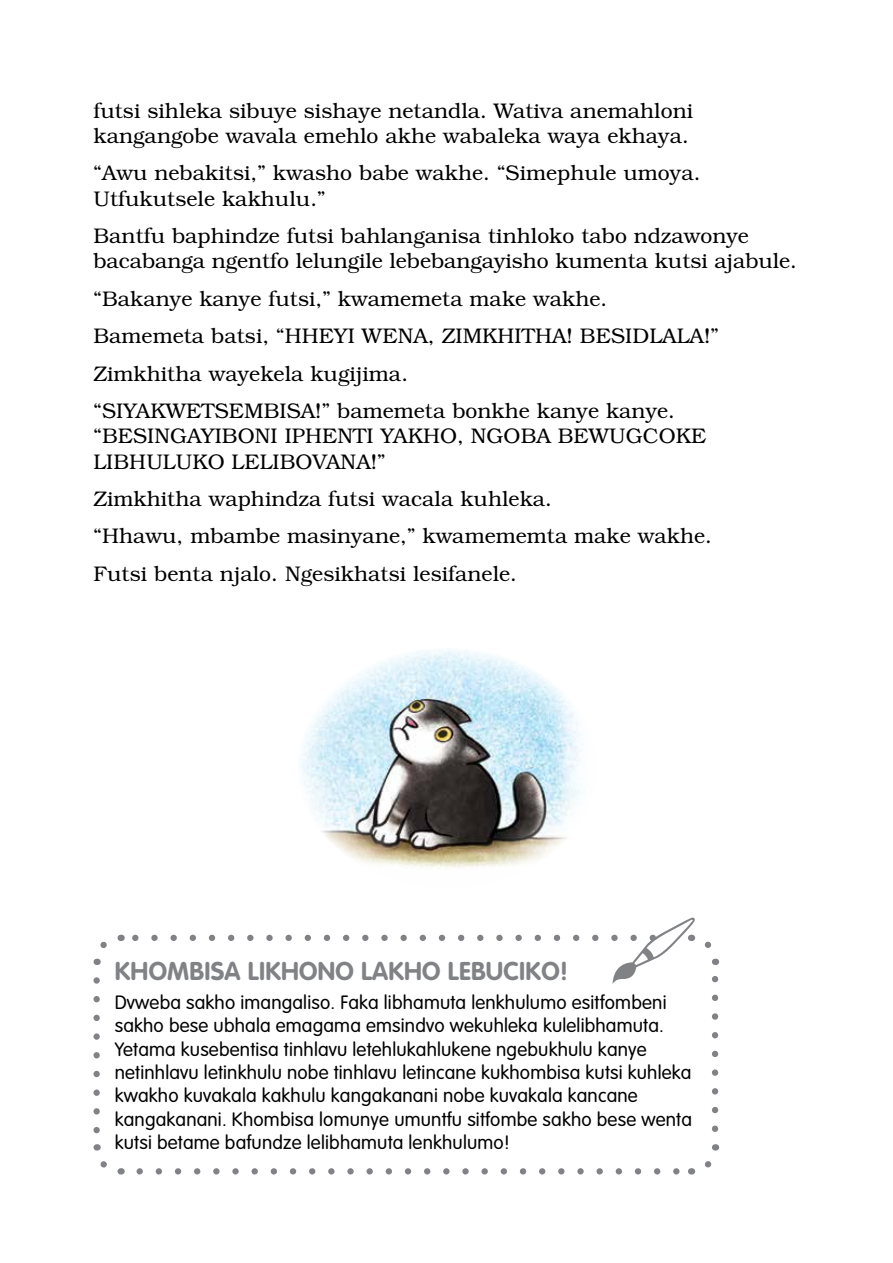
<style>
.page{position:relative;width:893px;height:1263px;background:#fff}
.page>*{position:absolute;margin:0;border:0;box-sizing:border-box;transform-origin:0 0}
.t1{font:700 25.35px "VAG Rounded Std";letter-spacing:.01em;color:#808285}
.t2{font:300 21.15px/37.3px "Bookman Std";letter-spacing:.005em;color:#000}
.t3{font:300 19.05px/23.2px "VAG Rounded Std";letter-spacing:.01em;color:#000}
</style>
<div class="page">
<svg style="left:93px;top:980px;width:7px;height:154px"></svg>
<svg style="left:140px;top:1168px;width:540px;height:6px"></svg>
<svg style="left:93px;top:941px;width:14px;height:24px"></svg>
<svg style="left:95px;top:1144px;width:27px;height:31px"></svg>
<svg style="left:705px;top:1144px;width:15px;height:24px"></svg>
<svg style="left:132px;top:917px;width:586px;height:212px"></svg>
<img style="left:301px;top:650px;width:279px;height:218px">
<p class="t2" style="left:93px;top:98px;width:601px;line-height:25.3px">futsi sihleka sibuye sishaye netandla. Wativa anemahloni kangangobe wavala emehlo akhe wabaleka waya ekhaya.</p>
<p class="t2" style="left:93px;top:161px;width:609px;line-height:25.3px">“Awu nebakitsi,” kwasho babe wakhe. “Simephule umoya.<br>Utfukutsele kakhulu.”</p>
<p class="t2" style="left:93px;top:223px;width:705px;line-height:25.3px">Bantfu baphindze futsi bahlanganisa tinhloko tabo ndzawonye bacabanga ngentfo lelungile lebebangayisho kumenta kutsi ajabule.</p>
<p class="t2" style="left:93px;top:280px;width:627px">“Bakanye kanye futsi,” kwamemeta make wakhe.<br>Bamemeta batsi, “HHEYI WENA, ZIMKHITHA! BESIDLALA!” Zimkhitha wayekela kugijima.<br>“SIYAKWETSEMBISA!” bamemeta bonkhe kanye kanye.</p>
<p class="t2" style="left:93px;top:424px;width:614px;line-height:25.3px">“BESINGAYIBONI IPHENTI YAKHO, NGOBA BEWUGCOKE<br>LIBHULUKO LELIBOVANA!”</p>
<p class="t2" style="left:93px;top:480px;width:620px">Zimkhitha waphindza futsi wacala kuhleka.<br>“Hhawu, mbambe masinyane,” kwamememta make wakhe.<br>Futsi benta njalo. Ngesikhatsi lesifanele.</p>
<p class="t1" style="left:115px;top:956px;width:455px">KHOMBISA LIKHONO LAKHO LEBUCIKO!</p>
<p class="t3" style="left:115px;top:991px;width:579px">Dvweba sakho imangaliso. Faka libhamuta lenkhulumo esitfombeni sakho bese ubhala emagama emsindvo wekuhleka kulelibhamuta.<br>Yetama kusebentisa tinhlavu letehlukahlukene ngebukhulu kanye netinhlavu letinkhulu nobe tinhlavu letincane kukhombisa kutsi kuhleka kwakho kuvakala kakhulu kangakanani nobe kuvakala kancane kangakanani. Khombisa lomunye umuntfu sitfombe sakho bese wenta kutsi betame bafundze lelibhamuta lenkhulumo!</p>
</div>
